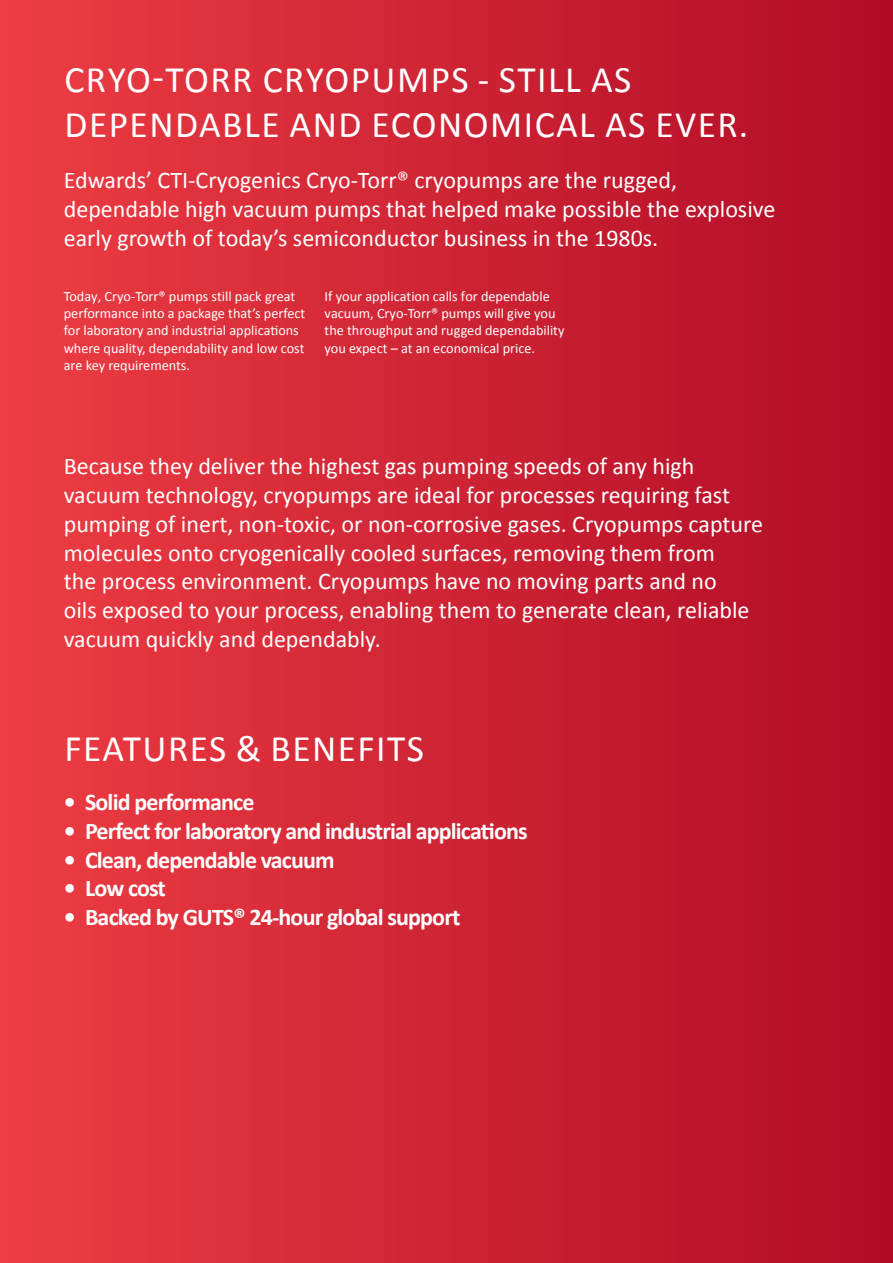
<style>
.page{position:relative;width:893px;height:1263px;background:#fff}
.page>*{position:absolute;margin:0;border:0;box-sizing:border-box;transform-origin:0 0}
.t1{font:37.5px/45px "Calibri";letter-spacing:.04em;color:#fff}
.t2{font:24px/28.8px "Calibri";color:#fff}
.t3{font:700 24px "Calibri";letter-spacing:-.035em;color:#fff}
.t4{font:14.25px/17.1px "Calibri";color:#fff}
</style>
<div class="page">
<div style="left:0;top:0;width:893px;height:1263px;background:linear-gradient(to right,#ed3d43,#b00b26)"></div>
<h1 class="t1" style="left:65px;top:57px;width:685px">CRYO-TORR CRYOPUMPS - STILL AS<br>DEPENDABLE AND ECONOMICAL AS EVER.</h1>
<p class="t2" style="left:64px;top:166px;width:713px">Edwards’ CTI-Cryogenics Cryo-Torr® cryopumps are the rugged, dependable high vacuum pumps that helped make possible the explosive early growth of today’s semiconductor business in the 1980s.</p>
<p class="t4" style="left:64px;top:288px;width:243px">Today, Cryo-Torr® pumps still pack great performance into a package that’s perfect for laboratory and industrial applications where quality, dependability and low cost are key requirements.</p>
<p class="t4" style="left:325px;top:288px;width:241px">If your application calls for dependable vacuum, Cryo-Torr® pumps will give you the throughput and rugged dependability you expect – at an economical price.</p>
<p class="t2" style="left:64px;top:452px;width:701px">Because they deliver the highest gas pumping speeds of any high vacuum technology, cryopumps are ideal for processes requiring fast pumping of inert, non-toxic, or non-corrosive gases. Cryopumps capture molecules onto cryogenically cooled surfaces, removing them from<br>the process environment. Cryopumps have no moving parts and no<br>oils exposed to your process, enabling them to generate clean, reliable vacuum quickly and dependably.</p>
<h1 class="t1" style="left:65px;top:726px;width:361px">FEATURES &amp; BENEFITS</h1>
<p class="t3" style="left:64px;top:787px;width:192px">• Solid performance</p>
<p class="t3" style="left:64px;top:815px;width:465px">• Perfect for laboratory and industrial applications</p>
<p class="t3" style="left:64px;top:844px;width:272px">• Clean, dependable vacuum</p>
<p class="t3" style="left:64px;top:873px;width:104px">• Low cost</p>
<p class="t3" style="left:64px;top:902px;width:398px">• Backed by GUTS® 24-hour global support</p>
</div>
